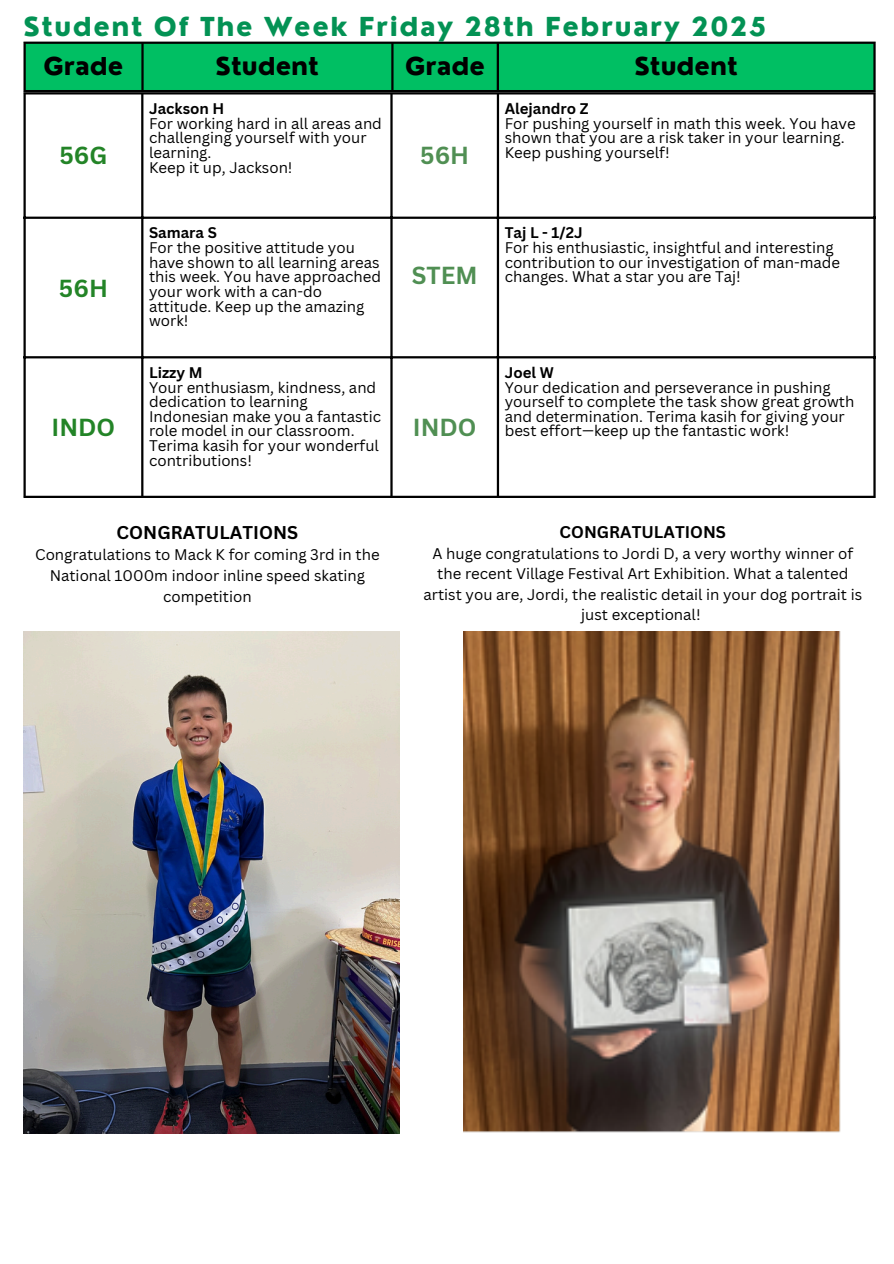
<style>
.page{position:relative;width:894px;height:1264px;background:#fff}
.page>*{position:absolute;margin:0;border:0;box-sizing:border-box;transform-origin:0 0}
.t1{font:800 25.5px "Nourd";letter-spacing:.06em;color:#039254}
.t2{font:800 24px "Nourd";color:#000}
.t3{font:700 24px "Canva Sans";color:#508f53}
.t4{font:700 24px "Canva Sans";color:#238427}
.t5{font:700 18px "Canva Sans";color:#000}
.t6{font:700 16.5px "Canva Sans";color:#000}
.t7{font:15px/14.7px "Canva Sans";color:#000}
.t8{font:700 15px "Canva Sans";color:#000}
</style>
<div class="page">
<div style="left:26px;top:44px;width:847px;height:46px;background:#00bf63"></div>
<hr style="left:23px;top:44px;width:3px;height:46px;background:#000">
<hr style="left:141px;top:44px;width:3px;height:46px;background:#000">
<hr style="left:391px;top:44px;width:2px;height:46px;background:#000">
<hr style="left:496px;top:44px;width:3px;height:46px;background:#000">
<hr style="left:873px;top:44px;width:2px;height:46px;background:#000">
<hr style="left:23px;top:42px;width:852px;height:2px;background:#000">
<hr style="left:23px;top:90px;width:852px;height:2px;background:#000">
<hr style="left:23px;top:94px;width:3px;height:402px;background:#000">
<hr style="left:141px;top:94px;width:2px;height:402px;background:#000">
<hr style="left:390px;top:94px;width:2px;height:402px;background:#000">
<hr style="left:496px;top:94px;width:3px;height:402px;background:#000">
<hr style="left:873px;top:94px;width:2px;height:402px;background:#000">
<hr style="left:23px;top:92px;width:852px;height:2px;background:#000">
<hr style="left:23px;top:217px;width:852px;height:2px;background:#000">
<hr style="left:23px;top:356px;width:852px;height:2px;background:#000">
<hr style="left:23px;top:496px;width:852px;height:2px;background:#000">
<img style="left:23px;top:631px;width:376px;height:502px">
<img style="left:464px;top:631px;width:376px;height:502px">
<p class="t1" style="left:23px;top:10px;width:744px">Student Of The Week Friday 28th February 2025</p>
<h1 class="t2" style="left:44px;top:51px;width:81px">Grade</h1>
<p class="t2" style="left:215px;top:51px;width:105px">Student</p>
<p class="t2" style="left:405px;top:51px;width:81px">Grade</p>
<p class="t2" style="left:634px;top:51px;width:105px">Student</p>
<p class="t4" style="left:59px;top:139px;width:49px">56G</p>
<p class="t4" style="left:59px;top:271px;width:50px">56H</p>
<p class="t4" style="left:52px;top:410px;width:65px">INDO</p>
<p class="t8" style="left:149px;top:98px;width:77px">Jackson H</p>
<p class="t7" style="left:149px;top:115px;width:234px">For working hard in all areas and challenging yourself with your learning.</p>
<p class="t7" style="left:149px;top:159px;width:145px">Keep it up, Jackson!</p>
<p class="t8" style="left:149px;top:222px;width:69px">Samara S</p>
<p class="t7" style="left:149px;top:240px;width:233px">For the positive attitude you have shown to all learning areas this week. You have approached your work with a can-do attitude. Keep up the amazing work!</p>
<p class="t8" style="left:149px;top:362px;width:55px">Lizzy M</p>
<p class="t7" style="left:149px;top:379px;width:233px">Your enthusiasm, kindness, and dedication to learning<br>Indonesian make you a fantastic role model in our classroom.<br>Terima kasih for your wonderful contributions!</p>
<p class="t5" style="left:117px;top:520px;width:183px">CONGRATULATIONS</p>
<p class="t7" style="left:35px;top:544px;width:346px;line-height:21px;text-align:center">Congratulations to Mack K for coming 3rd in the<br>National 1000m indoor inline speed skating competition</p>
<p class="t3" style="left:420px;top:139px;width:50px">56H</p>
<p class="t3" style="left:411px;top:258px;width:67px">STEM</p>
<p class="t8" style="left:504px;top:98px;width:85px">Alejandro Z</p>
<p class="t7" style="left:504px;top:115px;width:352px">For pushing yourself in math this week. You have shown that you are a risk taker in your learning.<br>Keep pushing yourself!</p>
<p class="t8" style="left:504px;top:222px;width:79px">Taj L - 1/2J</p>
<p class="t7" style="left:504px;top:240px;width:337px">For his enthusiastic, insightful and interesting contribution to our investigation of man-made changes. What a star you are Taj!</p>
<p class="t3" style="left:413px;top:410px;width:65px">INDO</p>
<p class="t8" style="left:504px;top:362px;width:50px">Joel W</p>
<p class="t7" style="left:504px;top:379px;width:351px">Your dedication and perseverance in pushing yourself to complete the task show great growth and determination. Terima kasih for giving your best effort—keep up the fantastic work!</p>
<p class="t6" style="left:559px;top:520px;width:168px">CONGRATULATIONS</p>
<p class="t7" style="left:423px;top:543px;width:440px;line-height:20.2px;text-align:center">A huge congratulations to Jordi D, a very worthy winner of the recent Village Festival Art Exhibition. What a talented artist you are, Jordi, the realistic detail in your dog portrait is just exceptional!</p>
</div>
